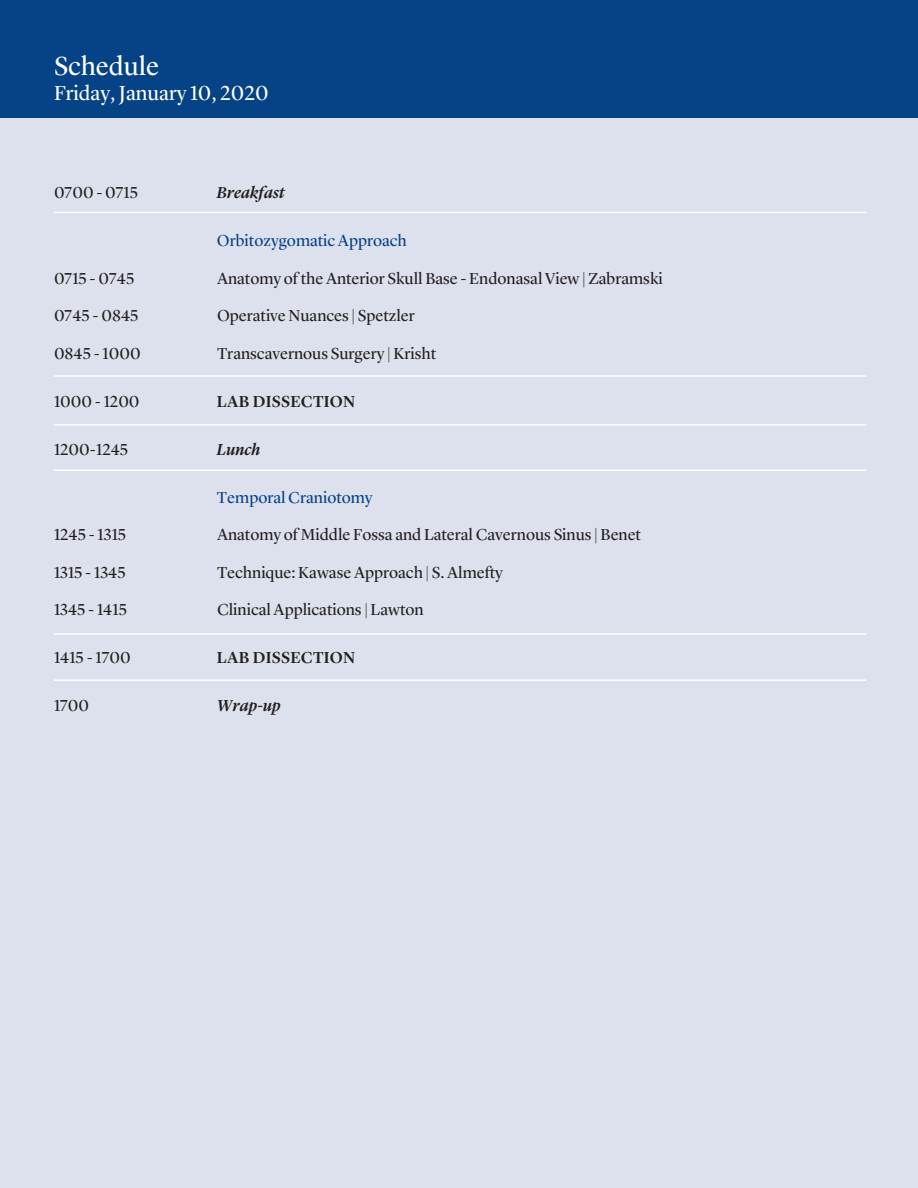
<style>
.page{position:relative;width:918px;height:1188px;background:#fff}
.page>*{position:absolute;margin:0;border:0;box-sizing:border-box;transform-origin:0 0}
.t1{font:27px "Lyon Display";color:#fff}
.t2{font:21px "Lyon Display";color:#fff}
.t3{font:16.5px "Lyon Display";color:#231f20}
.t4{font:16.5px "Lyon Display";color:#054286}
.t5{font:500 16.5px "Lyon Display";letter-spacing:.02em;color:#231f20}
.t6{font:italic 500 16.5px "Lyon Display";color:#231f20}
</style>
<div class="page">
<div style="left:0;top:54px;width:918px;height:1134px;background:#dde0ed"></div>
<div style="left:0;top:0;width:918px;height:118px;background:#054286"></div>
<hr style="left:54px;top:633px;width:812px;height:2px;background:#fff">
<hr style="left:54px;top:375px;width:812px;height:2px;background:#fff">
<hr style="left:54px;top:212px;width:812px;height:1px;background:#fff">
<hr style="left:54px;top:470px;width:812px;height:1px;background:#fff">
<hr style="left:54px;top:424px;width:812px;height:2px;background:#fff">
<hr style="left:54px;top:679px;width:812px;height:2px;background:#fff">
<p class="t1" style="left:54px;top:45px;width:107px">Schedule</p>
<p class="t2" style="left:54px;top:77px;width:216px">Friday, January 10, 2020</p>
<p class="t3" style="left:54px;top:181px;width:86px">0700 - 0715</p>
<p class="t6" style="left:217px;top:180px;width:69px">Breakfast</p>
<p class="t4" style="left:217px;top:229px;width:191px">Orbitozygomatic Approach</p>
<p class="t3" style="left:54px;top:266px;width:82px">0715 - 0745</p>
<p class="t3" style="left:217px;top:266px;width:447px">Anatomy of the Anterior Skull Base - Endonasal View | Zabramski</p>
<p class="t3" style="left:54px;top:304px;width:86px">0745 - 0845</p>
<p class="t3" style="left:217px;top:304px;width:199px">Operative Nuances | Spetzler</p>
<p class="t3" style="left:54px;top:341px;width:88px">0845 - 1000</p>
<p class="t3" style="left:217px;top:341px;width:221px">Transcavernous Surgery | Krisht</p>
<p class="t3" style="left:54px;top:389px;width:87px">1000 - 1200</p>
<p class="t5" style="left:217px;top:389px;width:140px">LAB DISSECTION</p>
<p class="t3" style="left:54px;top:437px;width:76px">1200-1245</p>
<p class="t6" style="left:217px;top:437px;width:45px">Lunch</p>
<p class="t4" style="left:217px;top:485px;width:157px">Temporal Craniotomy</p>
<p class="t3" style="left:54px;top:523px;width:74px">1245 - 1315</p>
<p class="t3" style="left:217px;top:523px;width:426px">Anatomy of Middle Fossa and Lateral Cavernous Sinus | Benet</p>
<p class="t3" style="left:54px;top:560px;width:73px">1315 - 1345</p>
<p class="t3" style="left:217px;top:560px;width:288px">Technique: Kawase Approach | S. Almefty</p>
<p class="t3" style="left:54px;top:598px;width:75px">1345 - 1415</p>
<p class="t3" style="left:217px;top:598px;width:208px">Clinical Applications | Lawton</p>
<p class="t3" style="left:54px;top:646px;width:78px">1415 - 1700</p>
<p class="t5" style="left:217px;top:645px;width:140px">LAB DISSECTION</p>
<p class="t3" style="left:54px;top:694px;width:37px">1700</p>
<p class="t6" style="left:217px;top:693px;width:65px">Wrap-up</p>
</div>
